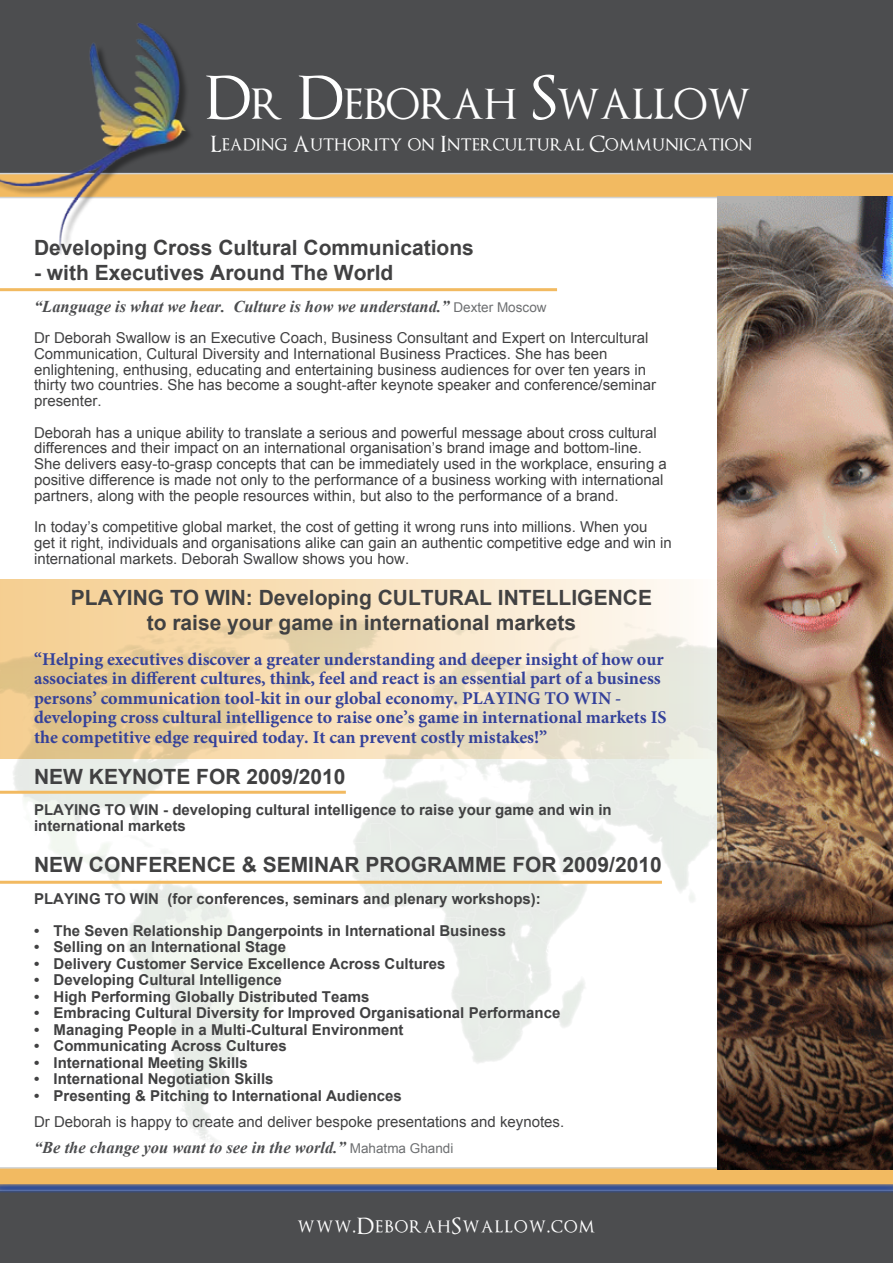
<style>
.page{position:relative;width:893px;height:1263px;background:#fff}
.page>*{position:absolute;margin:0;border:0;box-sizing:border-box;transform-origin:0 0}
.t1{font:40.95px "Optimus Princeps";color:#fff}
.t2{font:21.9px "Optimus Princeps";color:#fff}
.t3{font:21.9px "Optimus Princeps";letter-spacing:.05em;color:#fff}
.t4{font:700 21px/25.2px "Arial";color:#414142;text-align:center}
.t5{font:700 18px/19.5px "Minion Pro";color:#34419a}
.t6{font:italic 700 16.5px "Times New Roman";color:#4c4d4f}
.t7{font:15px/15.8px "Arial";color:#414142}
.t8{font:700 15px/15.8px "Arial";color:#414142}
.s1{font-size:58.5px}
.s2{font-family:"Arial";font-weight:400;font-style:normal;font-size:13.5px;color:#6d6f71}
</style>
<div class="page">
<svg style="left:204px;top:174px;width:689px;height:24px;background:#efba67"></svg>
<div style="left:204px;top:0;width:689px;height:174px;background:#4c4d4f"></div>
<img style="left:0;top:0;width:204px;height:254px">
<svg style="left:0;top:1167px;width:893px;height:17px;background:#edba69"></svg>
<div style="left:0;top:1193px;width:893px;height:70px;background:#4c4d4f"></div>
<svg style="left:0;top:1184px;width:893px;height:9px;background:#4b5b89"></svg>
<div style="left:0;top:580px;width:716px;height:178px;background:linear-gradient(to right,#f5cc8c,#fefaf6)"></div>
<img style="left:0;top:620px;width:717px;height:522px">
<hr style="left:0;top:288px;width:557px;height:3px;background:#f2ba61">
<hr style="left:0;top:791px;width:346px;height:3px;background:#f2ba61">
<hr style="left:0;top:881px;width:662px;height:3px;background:#f2ba61">
<img style="left:717px;top:197px;width:176px;height:972px">
<h1 class="t1" style="left:205px;top:84px;width:547px"><span class="s1">D</span>R <span class="s1">D</span>EBORAH <span class="s1">S</span>WALLOW</h1>
<h2 class="t2" style="left:211px;top:133px;width:543px">Leading Authority on Intercultural Communication</h2>
<h3 class="t4" style="left:34px;top:236px;width:441px">Developing Cross Cultural Communications</h3>
<h3 class="t4" style="left:34px;top:261px;width:361px">- with Executives Around The World</h3>
<p class="t6" style="left:34px;top:294px;width:514px">“Language is what we hear. Culture is how we understand.” <span class="s2">Dexter Moscow</span></p>
<p class="t7" style="left:34px;top:330px;width:623px">Dr Deborah Swallow is an Executive Coach, Business Consultant and Expert on Intercultural Communication, Cultural Diversity and International Business Practices. She has been enlightening, enthusing, educating and entertaining business audiences for over ten years in thirty two countries. She has become a sought-after keynote speaker and conference/seminar presenter.</p>
<p class="t7" style="left:34px;top:425px;width:634px">Deborah has a unique ability to translate a serious and powerful message about cross cultural differences and their impact on an international organisation’s brand image and bottom-line.<br>She delivers easy-to-grasp concepts that can be immediately used in the workplace, ensuring a positive difference is made not only to the performance of a business working with international partners, along with the people resources within, but also to the performance of a brand.</p>
<p class="t7" style="left:34px;top:519px;width:639px">In today’s competitive global market, the cost of getting it wrong runs into millions. When you get it right, individuals and organisations alike can gain an authentic competitive edge and win in international markets. Deborah Swallow shows you how.</p>
<h3 class="t4" style="left:71px;top:585px;width:583px">PLAYING TO WIN: Developing CULTURAL INTELLIGENCE to raise your game in international markets</h3>
<p class="t5" style="left:34px;top:649px;width:634px">“Helping executives discover a greater understanding and deeper insight of how our associates in different cultures, think, feel and react is an essential part of a business persons’ communication tool-kit in our global economy. PLAYING TO WIN - developing cross cultural intelligence to raise one’s game in international markets IS the competitive edge required today. It can prevent costly mistakes!”</p>
<h3 class="t4" style="left:34px;top:765px;width:313px">NEW KEYNOTE FOR 2009/2010</h3>
<p class="t8" style="left:34px;top:803px;width:579px">PLAYING TO WIN - developing cultural intelligence to raise your game and win in international markets</p>
<h3 class="t4" style="left:34px;top:853px;width:629px">NEW CONFERENCE &amp; SEMINAR PROGRAMME FOR 2009/2010</h3>
<p class="t8" style="left:34px;top:891px;width:508px">PLAYING TO WIN (for conferences, seminars and plenary workshops):</p>
<p class="t8" style="left:34px;top:923px;width:474px">• The Seven Relationship Dangerpoints in International Business</p>
<p class="t8" style="left:34px;top:940px;width:254px">• Selling on an International Stage</p>
<p class="t8" style="left:34px;top:956px;width:413px">• Delivery Customer Service Excellence Across Cultures</p>
<p class="t8" style="left:34px;top:973px;width:249px">• Developing Cultural Intelligence</p>
<p class="t8" style="left:34px;top:989px;width:337px">• High Performing Globally Distributed Teams</p>
<p class="t8" style="left:34px;top:1006px;width:528px">• Embracing Cultural Diversity for Improved Organisational Performance</p>
<p class="t8" style="left:34px;top:1022px;width:371px">• Managing People in a Multi-Cultural Environment</p>
<p class="t8" style="left:34px;top:1039px;width:254px">• Communicating Across Cultures</p>
<p class="t8" style="left:34px;top:1055px;width:215px">• International Meeting Skills</p>
<p class="t8" style="left:34px;top:1072px;width:241px">• International Negotiation Skills</p>
<p class="t8" style="left:34px;top:1088px;width:369px">• Presenting &amp; Pitching to International Audiences</p>
<p class="t7" style="left:34px;top:1114px;width:532px">Dr Deborah is happy to create and deliver bespoke presentations and keynotes.</p>
<p class="t6" style="left:34px;top:1136px;width:421px">“Be the change you want to see in the world.” <span class="s2">Mahatma Ghandi</span></p>
<h2 class="t3" style="left:298px;top:1215px;width:299px">www.DeborahSwallow.com</h2>
</div>
